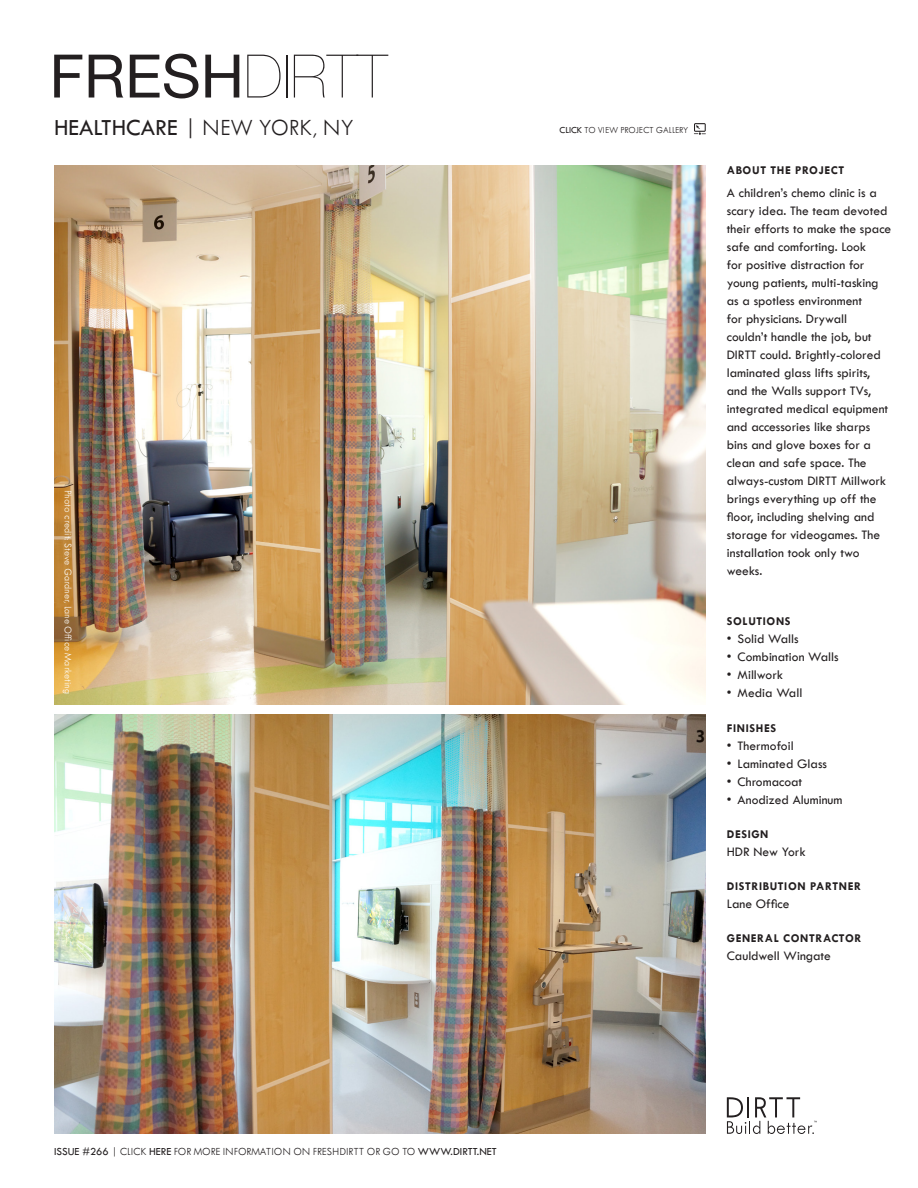
<style>
.page{position:relative;width:918px;height:1188px;background:#fff}
.page>*{position:absolute;margin:0;border:0;box-sizing:border-box;transform-origin:0 0}
.t1{font:60px "Helvetica Neue";color:#231f20}
.Market_and_Location{font:300 24px "Tw Cen MT Std";color:#231f20}
.Project_Description{font:13.5px/18px "Tw Cen";color:#231f20}
.DP__GC_and_Designer{font:13.5px "Tw Cen";color:#231f20}
.DP__GC_and_Designer-2{font:700 12px "Tw Cen";letter-spacing:.05em;color:#231f20}
.Products_and_Finishe{font:700 12px "Tw Cen";letter-spacing:.05em;color:#231f20}
.Issue_Number_and_Foo{font:300 11.25px "Tw Cen MT Std";color:#231f20}
.t2{font:300 10.5px "Tw Cen MT Std";color:#fff}
.View_Project_Gallery{font:300 9.6px "Tw Cen MT Std";color:#231f20}
.s1{font-weight:200}
.s2{font-weight:500}
</style>
<div class="page">
<img style="left:54px;top:165px;width:652px;height:539px">
<img style="left:54px;top:715px;width:652px;height:419px">
<svg style="left:727px;top:1097px;width:90px;height:37px"></svg>
<svg style="left:694px;top:123px;width:12px;height:12px"></svg>
<p class="t1" style="left:50px;top:40px;width:339px">FRESH<span class="s1">DIRTT</span></p>
<p class="Market_and_Location" style="left:54px;top:114px;width:301px"><span class="s2">HEALTHCARE</span> | NEW YORK, NY</p>
<p class="t2" style="left:74px;top:490px;width:206px;rotate:90deg">Photo credit: Steve Gardner, Lane Office Marketing</p>
<p class="View_Project_Gallery" style="left:560px;top:125px;width:130px"><span class="s2">CLICK</span> TO VIEW PROJECT GALLERY</p>
<p class="Products_and_Finishe" style="left:727px;top:163px;width:119px">ABOUT THE PROJECT</p>
<p class="Project_Description" style="left:727px;top:184px;width:166px">A children’s chemo clinic is a scary idea. The team devoted their efforts to make the space safe and comforting. Look<br>for positive distraction for young patients, multi-tasking as a spotless environment<br>for physicians. Drywall<br>couldn’t handle the job, but<br>DIRTT could. Brightly-colored laminated glass lifts spirits, and the Walls support TVs, integrated medical equipment and accessories like sharps bins and glove boxes for a clean and safe space. The always-custom DIRTT Millwork brings everything up off the floor, including shelving and storage for videogames. The installation took only two weeks.</p>
<p class="Products_and_Finishe" style="left:727px;top:614px;width:65px">SOLUTIONS</p>
<p class="Project_Description" style="left:727px;top:630px;width:73px">• Solid Walls</p>
<p class="Project_Description" style="left:727px;top:648px;width:113px">• Combination Walls</p>
<p class="Project_Description" style="left:727px;top:666px;width:58px">• Millwork</p>
<p class="Project_Description" style="left:727px;top:684px;width:77px">• Media Wall</p>
<p class="Products_and_Finishe" style="left:727px;top:721px;width:51px">FINISHES</p>
<p class="Project_Description" style="left:727px;top:736px;width:68px">• Thermofoil</p>
<p class="Project_Description" style="left:727px;top:754px;width:102px">• Laminated Glass</p>
<p class="Project_Description" style="left:727px;top:772px;width:77px">• Chromacoat</p>
<p class="Project_Description" style="left:727px;top:790px;width:117px">• Anodized Aluminum</p>
<p class="DP__GC_and_Designer-2" style="left:727px;top:827px;width:43px">DESIGN</p>
<p class="DP__GC_and_Designer" style="left:727px;top:843px;width:80px">HDR New York</p>
<p class="DP__GC_and_Designer-2" style="left:727px;top:879px;width:136px">DISTRIBUTION PARTNER</p>
<p class="DP__GC_and_Designer" style="left:727px;top:896px;width:64px">Lane Office</p>
<p class="DP__GC_and_Designer-2" style="left:727px;top:931px;width:136px">GENERAL CONTRACTOR</p>
<p class="DP__GC_and_Designer" style="left:727px;top:948px;width:106px">Cauldwell Wingate</p>
<p class="Issue_Number_and_Foo" style="left:54px;top:1145px;width:444px"><span class="s2">ISSUE #266</span> | CLICK <span class="s2">HERE</span> FOR MORE INFORMATION ON FRESHDIRTT OR GO TO <span class="s2">WWW.DIRTT.NET</span></p>
</div>
